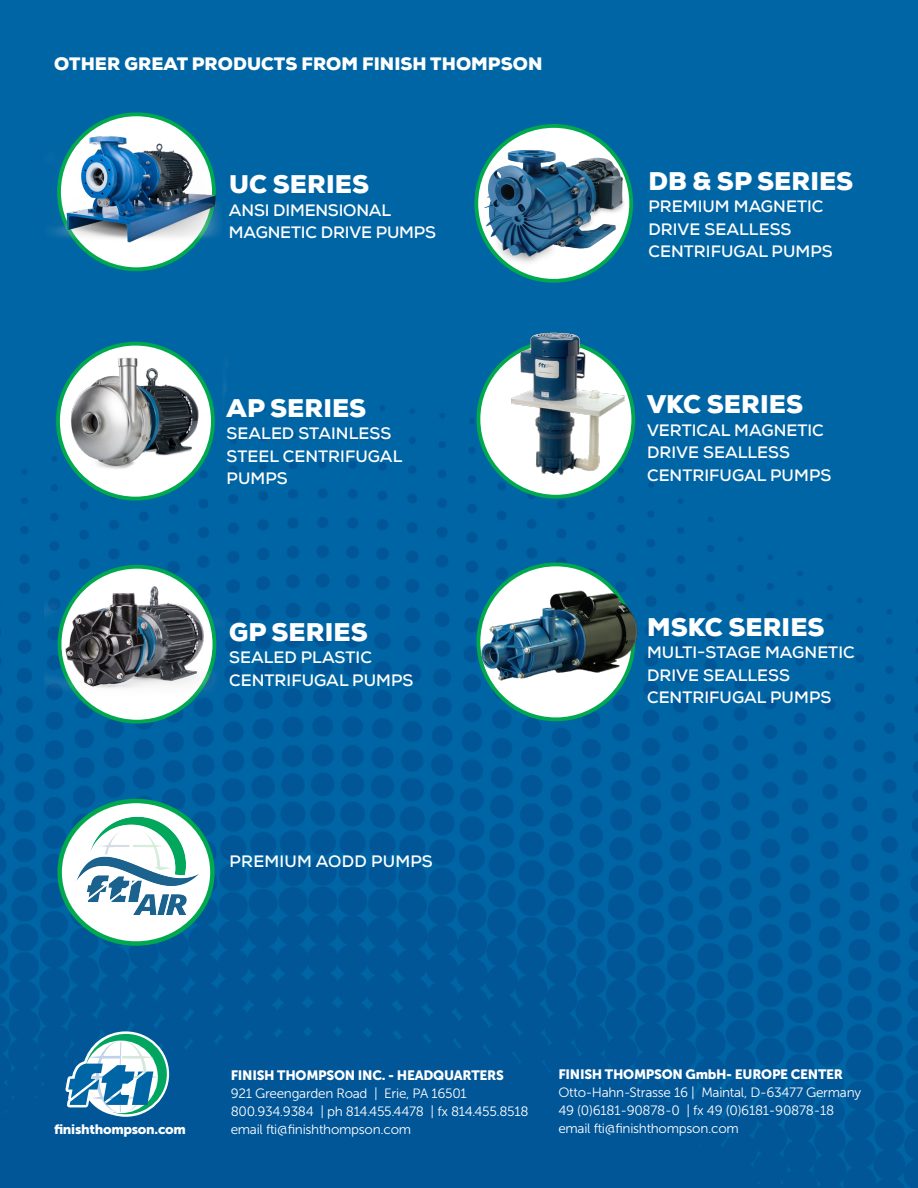
<style>
.page{position:relative;width:918px;height:1188px;background:#fff}
.page>*{position:absolute;margin:0;border:0;box-sizing:border-box;transform-origin:0 0}
.Quotes{font:900 25.5px "Nexa";letter-spacing:.005em;color:#fff}
.Quotes-2{font:900 18px "Nexa";letter-spacing:.005em;color:#fff}
.Quotes-3{font:700 16.5px "Nexa";letter-spacing:.005em;color:#fff}
.Quotes-4{font:13.5px/18px "Museo Sans 300";letter-spacing:-.02em;color:#fff}
.Quotes-5{font:13.5px "Museo Sans 900";letter-spacing:-.02em;color:#fff}
.s1{font-family:"Museo Sans 900"}
</style>
<div class="page">
<img style="left:0;top:0;width:918px;height:1188px">
<svg style="left:65px;top:1031px;width:104px;height:86px"></svg>
<svg style="left:476px;top:126px;width:155px;height:155px"></svg>
<div style="left:474px;top:124px;width:159px;height:159px;border:4px solid #00a94e;border-radius:50%"></div>
<img style="left:481px;top:146px;width:152px;height:123px">
<svg style="left:58px;top:344px;width:155px;height:155px"></svg>
<img style="left:59px;top:353px;width:176px;height:122px">
<svg style="left:59px;top:114px;width:155px;height:155px"></svg>
<img style="left:44px;top:124px;width:181px;height:121px">
<div style="left:478px;top:342px;width:155px;height:155px;background:#fff;border-radius:50%"></div>
<div style="left:477px;top:340px;width:158px;height:159px;border:4px solid #00a94e;border-radius:50%"></div>
<img style="left:504px;top:325px;width:123px;height:169px">
<svg style="left:60px;top:567px;width:154px;height:155px"></svg>
<img style="left:44px;top:579px;width:181px;height:117px">
<svg style="left:60px;top:801px;width:152px;height:143px"></svg>
<img style="left:50px;top:802px;width:171px;height:127px">
<svg style="left:478px;top:564px;width:155px;height:155px"></svg>
<img style="left:473px;top:578px;width:174px;height:113px">
<p class="Quotes-2" style="left:54px;top:53px;width:490px">OTHER GREAT PRODUCTS FROM FINISH THOMPSON</p>
<p class="Quotes" style="left:229px;top:168px;width:141px">UC SERIES</p>
<p class="Quotes-3" style="left:229px;top:199px;width:164px">ANSI DIMENSIONAL</p>
<p class="Quotes-3" style="left:229px;top:222px;width:209px">MAGNETIC DRIVE PUMPS</p>
<p class="Quotes" style="left:227px;top:392px;width:141px">AP SERIES</p>
<p class="Quotes-3" style="left:227px;top:423px;width:166px">SEALED STAINLESS</p>
<p class="Quotes-3" style="left:227px;top:445px;width:177px">STEEL CENTRIFUGAL</p>
<p class="Quotes-3" style="left:227px;top:468px;width:63px">PUMPS</p>
<p class="Quotes" style="left:229px;top:616px;width:140px">GP SERIES</p>
<p class="Quotes-3" style="left:229px;top:647px;width:144px">SEALED PLASTIC</p>
<p class="Quotes-3" style="left:229px;top:669px;width:186px">CENTRIFUGAL PUMPS</p>
<p class="Quotes-3" style="left:230px;top:851px;width:205px">PREMIUM AODD PUMPS</p>
<p class="Quotes" style="left:649px;top:165px;width:206px">DB &amp; SP SERIES</p>
<p class="Quotes-3" style="left:648px;top:196px;width:177px">PREMIUM MAGNETIC</p>
<p class="Quotes-3" style="left:648px;top:219px;width:145px">DRIVE SEALLESS</p>
<p class="Quotes-3" style="left:648px;top:241px;width:186px">CENTRIFUGAL PUMPS</p>
<p class="Quotes" style="left:647px;top:388px;width:158px">VKC SERIES</p>
<p class="Quotes-3" style="left:647px;top:420px;width:178px">VERTICAL MAGNETIC</p>
<p class="Quotes-3" style="left:647px;top:442px;width:145px">DRIVE SEALLESS</p>
<p class="Quotes-3" style="left:647px;top:465px;width:186px">CENTRIFUGAL PUMPS</p>
<p class="Quotes" style="left:647px;top:611px;width:179px">MSKC SERIES</p>
<p class="Quotes-3" style="left:647px;top:642px;width:209px">MULTI-STAGE MAGNETIC</p>
<p class="Quotes-3" style="left:647px;top:665px;width:145px">DRIVE SEALLESS</p>
<p class="Quotes-3" style="left:647px;top:687px;width:186px">CENTRIFUGAL PUMPS</p>
<p class="Quotes-5" style="left:558px;top:1067px;width:286px">FINISH THOMPSON GmbH- EUROPE CENTER</p>
<p class="Quotes-4" style="left:558px;top:1084px;width:304px">Otto-Hahn-Strasse 16 | Maintal, D-63477 Germany</p>
<p class="Quotes-4" style="left:558px;top:1102px;width:277px">49 (0)6181-90878-0 | fx 49 (0)6181-90878-18</p>
<p class="Quotes-4" style="left:231px;top:1067px;width:300px"><span class="s1">FINISH THOMPSON INC. - HEADQUARTERS<br></span>921 Greengarden Road | Erie, PA 16501<br>800.934.9384 | ph 814.455.4478 | fx 814.455.8518</p>
<p class="Quotes-4" style="left:231px;top:1121px;width:182px">email fti@finishthompson.com</p>
<p class="Quotes-5" style="left:54px;top:1122px;width:134px">finishthompson.com</p>
<p class="Quotes-4" style="left:558px;top:1120px;width:182px">email fti@finishthompson.com</p>
</div>
